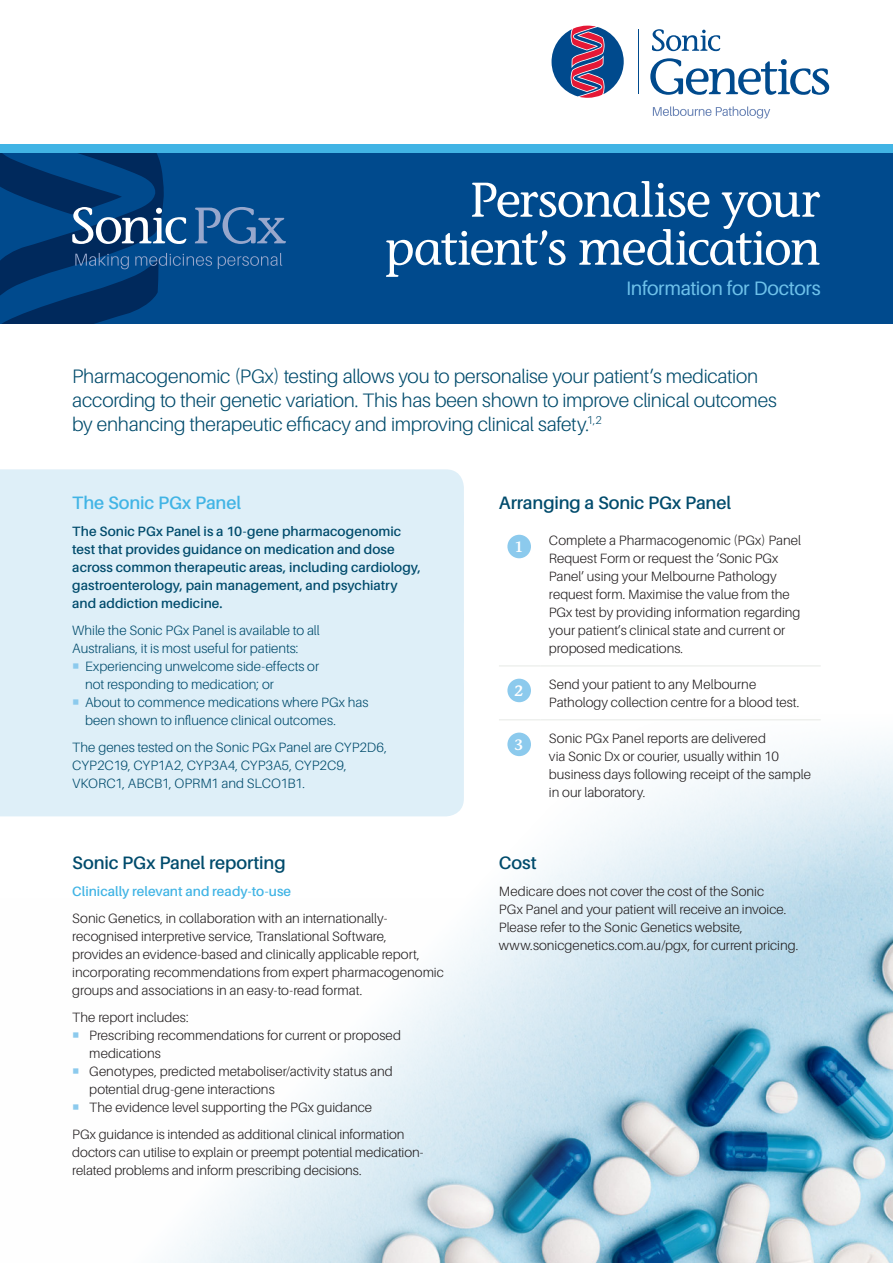
<style>
.page{position:relative;width:893px;height:1263px;background:#fff}
.page>*{position:absolute;margin:0;border:0;box-sizing:border-box;transform-origin:0 0}
.Main_Header{font:500 51px/48px "Stone Informal EF";letter-spacing:-.045em;color:#fff;text-align:right}
.Intro{font:300 19.5px/24px "Aileron";letter-spacing:-.015em;color:#004b6c}
.t1{font:19.5px "Aileron";letter-spacing:-.015em;color:#6ec1ea}
.Subheading{font:600 18px "Aileron";letter-spacing:-.005em;color:#004b6c}
.Subheading-2{font:600 18px "Aileron";letter-spacing:-.005em;color:#41b4e5}
.Points__Back{font:15.75px "Stone Informal EF Sem Bol";color:#fff}
.Main{font:300 13.5px/18px "Aileron";color:#231f20}
.Main_Body_table{font:300 13.5px/18px "Aileron";color:#231f20}
.Main-2{font:300 13.5px/18px "Aileron";color:#004b6c}
.Sube_heading_2{font:600 13.5px/18px "Aileron";letter-spacing:.005em;color:#004b6c}
.Sube_heading_2-2{font:600 13.5px "Aileron";color:#41b4e5}
.s1{color:#8ccaed}
</style>
<div class="page">
<div style="left:0;top:153px;width:893px;height:170px;background:#004a8d"></div>
<div style="left:0;top:145px;width:893px;height:8px;background:#41b4e5"></div>
<svg style="left:0;top:153px;width:286px;height:170px"></svg>
<img style="left:0;top:684px;width:893px;height:579px">
<div style="left:0;top:469px;width:464px;height:31px;background:#deeff8"></div>
<div style="left:0;top:500px;width:464px;height:99px;background:#deeff8"></div>
<div style="left:0;top:599px;width:464px;height:117px;background:#deeff8"></div>
<div style="left:0;top:716px;width:464px;height:100px;background:#deeff8"></div>
<hr style="left:638px;top:29px;width:1px;height:65px;background:#004a8d">
<svg style="left:551px;top:26px;width:73px;height:72px"></svg>
<svg style="left:650px;top:58px;width:179px;height:37px"></svg>
<svg style="left:652px;top:29px;width:68px;height:22px"></svg>
<svg style="left:653px;top:106px;width:117px;height:13px"></svg>
<hr style="left:499px;top:665px;width:41px;height:1px;background:#e9ebe8">
<hr style="left:540px;top:665px;width:281px;height:1px;background:#e9ebe8">
<hr style="left:499px;top:719px;width:41px;height:1px;background:#e9ebe8">
<hr style="left:540px;top:719px;width:281px;height:1px;background:#e9ebe8">
<div style="left:507px;top:535px;width:24px;height:23px;background:#8ccaed;border-radius:50%"></div>
<div style="left:507px;top:679px;width:24px;height:23px;background:#8ccaed;border-radius:50%"></div>
<div style="left:507px;top:732px;width:24px;height:24px;background:#8ccaed;border-radius:50%"></div>
<p class="Main_Header" style="left:385px;top:176px;width:437px">Personalise your patient’s medication</p>
<p class="t1" style="left:626px;top:278px;width:196px">Information for Doctors</p>
<p class="Intro" style="left:72px;top:364px;width:706px">Pharmacogenomic (PGx) testing allows you to personalise your patient’s medication according to their genetic variation. This has been shown to improve clinical outcomes by enhancing therapeutic efficacy and improving clinical safety.<sup>1,2</sup></p>
<p class="Subheading-2" style="left:72px;top:493px;width:170px">The Sonic PGx Panel</p>
<p class="Sube_heading_2" style="left:72px;top:522px;width:350px">The Sonic PGx Panel is a 10-gene pharmacogenomic test that provides guidance on medication and dose across common therapeutic areas, including cardiology, gastroenterology, pain management, and psychiatry and addiction medicine.</p>
<p class="Main-2" style="left:72px;top:621px;width:249px">While the Sonic PGx Panel is available to all<br>Australians, it is most useful for patients:</p>
<p class="Main-2" style="left:85px;top:657px;width:236px;text-indent:-13px"><span class="s1">○</span> Experiencing unwelcome side-effects or not responding to medication; or</p>
<p class="Main-2" style="left:85px;top:693px;width:285px;text-indent:-13px"><span class="s1">○</span> About to commence medications where PGx has been shown to influence clinical outcomes.</p>
<p class="Main-2" style="left:72px;top:738px;width:316px">The genes tested on the Sonic PGx Panel are CYP2D6,<br>CYP2C19, CYP1A2, CYP3A4, CYP3A5, CYP2C9,<br>VKORC1, ABCB1, OPRM1 and SLCO1B1.</p>
<p class="Subheading" style="left:72px;top:853px;width:215px">Sonic PGx Panel reporting</p>
<p class="Sube_heading_2-2" style="left:72px;top:884px;width:220px">Clinically relevant and ready-to-use</p>
<p class="Main" style="left:72px;top:909px;width:373px">Sonic Genetics, in collaboration with an internationally&shy;recognised interpretive service, Translational Software,<br>provides an evidence-based and clinically applicable report, incorporating recommendations from expert pharmacogenomic groups and associations in an easy-to-read format.</p>
<p class="Main" style="left:72px;top:1008px;width:118px">The report includes:</p>
<p class="Main" style="left:89px;top:1026px;width:313px;text-indent:-17px"><span class="s1">○</span> Prescribing recommendations for current or proposed medications</p>
<p class="Main" style="left:89px;top:1062px;width:305px;text-indent:-17px"><span class="s1">○</span> Genotypes, predicted metaboliser/activity status and potential drug-gene interactions</p>
<p class="Main" style="left:72px;top:1098px;width:301px"><span class="s1">○</span> The evidence level supporting the PGx guidance</p>
<p class="Main" style="left:72px;top:1125px;width:353px">PGx guidance is intended as additional clinical information doctors can utilise to explain or preempt potential medication&shy;related problems and inform prescribing decisions.</p>
<p class="Subheading" style="left:499px;top:493px;width:234px">Arranging a Sonic PGx Panel</p>
<p class="Points__Back" style="left:514px;top:537px;width:11px">1</p>
<p class="Main_Body_table" style="left:549px;top:532px;width:253px">Complete a Pharmacogenomic (PGx) Panel Request Form or request the ‘Sonic PGx Panel’ using your Melbourne Pathology request form. Maximise the value from the PGx test by providing information regarding your patient’s clinical state and current or proposed medications.</p>
<p class="Points__Back" style="left:514px;top:681px;width:11px">2</p>
<p class="Main_Body_table" style="left:549px;top:675px;width:252px">Send your patient to any Melbourne<br>Pathology collection centre for a blood test.</p>
<p class="Points__Back" style="left:514px;top:735px;width:11px">3</p>
<p class="Main_Body_table" style="left:549px;top:729px;width:263px">Sonic PGx Panel reports are delivered<br>via Sonic Dx or courier, usually within 10 business days following receipt of the sample in our laboratory.</p>
<p class="Subheading" style="left:499px;top:853px;width:39px">Cost</p>
<p class="Main_Body_table" style="left:499px;top:882px;width:301px">Medicare does not cover the cost of the Sonic<br>PGx Panel and your patient will receive an invoice.<br>Please refer to the Sonic Genetics website, www.sonicgenetics.com.au/pgx, for current pricing.</p>
</div>
